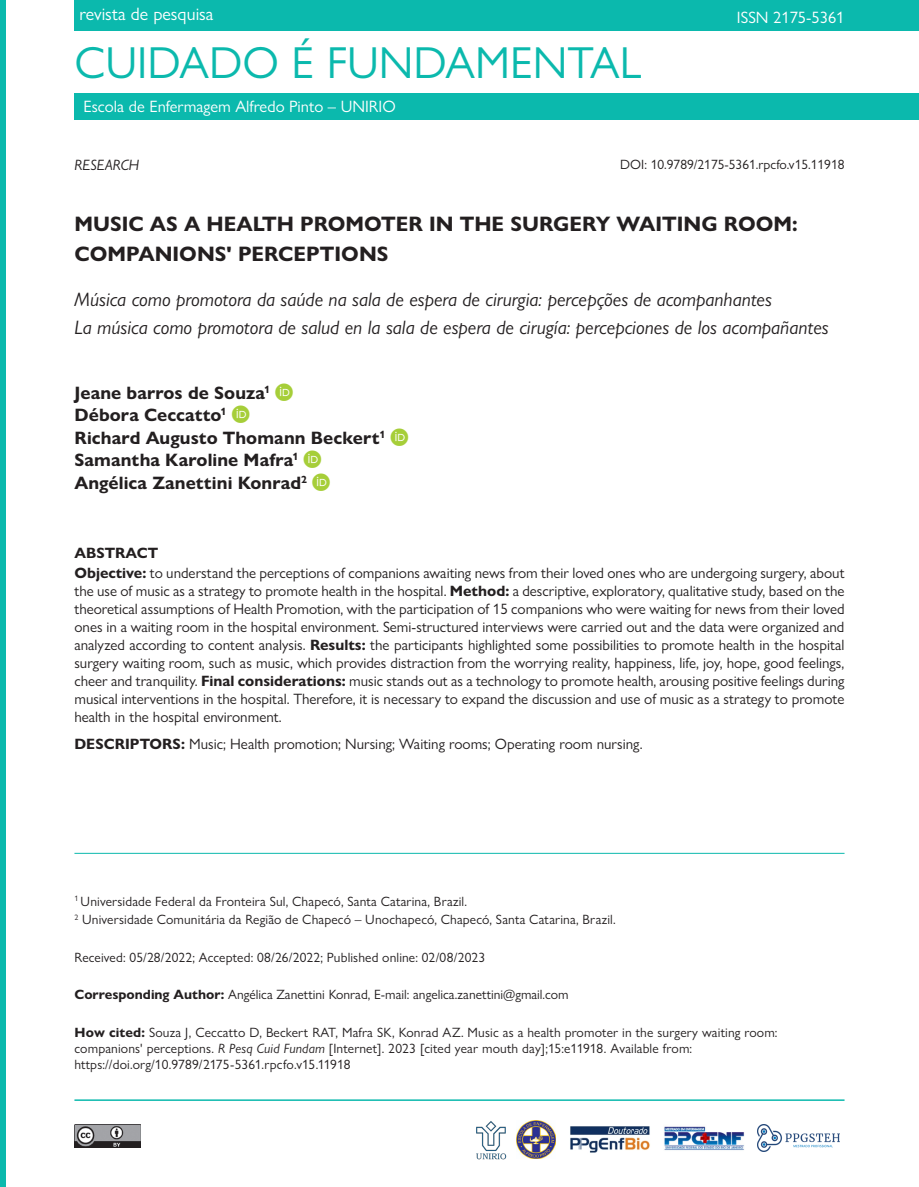
<style>
.page{position:relative;width:919px;height:1187px;background:#fff}
.page>*{position:absolute;margin:0;border:0;box-sizing:border-box;transform-origin:0 0}
.t1{font:45px "Gill Sans Nova";color:#0bb9ad}
.Título{font:700 21px/30px "Gill Sans Nova";color:#231f20}
.Títulos-traduzidos{font:italic 19.5px "Gill Sans Nova";color:#231f20}
.AUTORES{font:700 18px/22.5px "Gill Sans Nova";letter-spacing:.005em;color:#231f20}
.t2{font:18px "Gill Sans Nova";color:#fff}
.t3{font:16.5px "Gill Sans Nova";color:#fff}
.ABSTRACT2{font:15px/18px "Gill Sans Nova";color:#231f20;text-align:justify}
.KEY_WORDS1{font:15px "Gill Sans Nova";color:#231f20}
.ABSTRACT_1{font:700 15px "Gill Sans Nova";color:#231f20}
.t4{font:italic 15px "Gill Sans Nova";color:#231f20}
.CORRESPONDENTE-citar{font:13.5px/16.2px "Gill Sans Nova";letter-spacing:.01em;color:#231f20}
.AFILIACOES{font:13.5px "Gill Sans Nova";letter-spacing:.01em;color:#231f20}
.DATAS{font:13.5px "Gill Sans Nova";letter-spacing:.01em;color:#231f20}
.s1{font-weight:700}
.s2{font-style:italic}
</style>
<div class="page">
<div style="left:74px;top:0;width:844px;height:31px;background:#0bb9ad"></div>
<div style="left:74px;top:93px;width:844px;height:27px;background:#0bb9ad"></div>
<div style="left:0;top:0;width:5px;height:1186px;background:#0bb9ad"></div>
<img style="left:74px;top:1124px;width:66px;height:23px">
<hr style="left:74px;top:1099px;width:770px;height:1px;background:#0bb9ad">
<img style="left:476px;top:1121px;width:31px;height:39px">
<img style="left:570px;top:1126px;width:80px;height:27px">
<img style="left:664px;top:1126px;width:80px;height:25px">
<img style="left:516px;top:1120px;width:39px;height:38px">
<img style="left:757px;top:1124px;width:82px;height:27px">
<hr style="left:74px;top:852px;width:770px;height:1px;background:#0bb9ad">
<p class="t2" style="left:79px;top:3px;width:135px">revista de pesquisa</p>
<h1 class="t1" style="left:74px;top:35px;width:568px">CUIDADO É FUNDAMENTAL</h1>
<p class="t3" style="left:84px;top:97px;width:313px">Escola de Enfermagem Alfredo Pinto – UNIRIO</p>
<p class="t3" style="left:736px;top:7px;width:109px">ISSN 2175-5361</p>
<p class="t4" style="left:74px;top:156px;width:66px">RESEARCH</p>
<p class="CORRESPONDENTE-citar" style="left:620px;top:156px;width:226px">DOI: 10.9789/2175-5361.rpcfo.v15.11918</p>
<p class="Título" style="left:74px;top:209px;width:724px">MUSIC AS A HEALTH PROMOTER IN THE SURGERY WAITING ROOM:<br>COMPANIONS' PERCEPTIONS</p>
<p class="Títulos-traduzidos" style="left:74px;top:287px;width:699px">Música como promotora da saúde na sala de espera de cirurgia: percepções de acompanhantes</p>
<p class="Títulos-traduzidos" style="left:74px;top:315px;width:755px">La música como promotora de salud en la sala de espera de cirugía: percepciones de los acompañantes</p>
<p class="AUTORES" style="left:74px;top:381px;width:312px">Jeane barros de Souza<sup>1<br></sup>Débora Ceccatto<sup>1<br></sup>Richard Augusto Thomann Beckert<sup>1<br></sup>Samantha Karoline Mafra<sup>1<br></sup>Angélica Zanettini Konrad<sup>2</sup></p>
<p class="ABSTRACT_1" style="left:74px;top:543px;width:85px">ABSTRACT</p>
<p class="ABSTRACT2" style="left:74px;top:563px;width:771px"><span class="s1">Objective:</span> to understand the perceptions of companions awaiting news from their loved ones who are undergoing surgery, about the use of music as a strategy to promote health in the hospital. <span class="s1">Method:</span> a descriptive, exploratory, qualitative study, based on the theoretical assumptions of Health Promotion, with the participation of 15 companions who were waiting for news from their loved ones in a waiting room in the hospital environment. Semi-structured interviews were carried out and the data were organized and analyzed according to content analysis. <span class="s1">Results:</span> the participants highlighted some possibilities to promote health in the hospital surgery waiting room, such as music, which provides distraction from the worrying reality, happiness, life, joy, hope, good feelings, cheer and tranquility. <span class="s1">Final considerations:</span> music stands out as a technology to promote health, arousing positive feelings during musical interventions in the hospital. Therefore, it is necessary to expand the discussion and use of music as a strategy to promote health in the hospital environment.</p>
<p class="KEY_WORDS1" style="left:74px;top:734px;width:569px"><span class="s1">DESCRIPTORS:</span> Music; Health promotion; Nursing; Waiting rooms; Operating room nursing.</p>
<p class="AFILIACOES" style="left:74px;top:892px;width:394px"><sup>1</sup> Universidade Federal da Fronteira Sul, Chapecó, Santa Catarina, Brazil.</p>
<p class="AFILIACOES" style="left:74px;top:911px;width:542px"><sup>2</sup> Universidade Comunitária da Região de Chapecó – Unochapecó, Chapecó, Santa Catarina, Brazil.</p>
<p class="DATAS" style="left:74px;top:948px;width:412px">Received: 05/28/2022; Accepted: 08/26/2022; Published online: 02/08/2023</p>
<p class="CORRESPONDENTE-citar" style="left:74px;top:986px;width:495px"><span class="s1">Corresponding Author:</span> Angélica Zanettini Konrad, E-mail: angelica.zanettini@gmail.com</p>
<p class="CORRESPONDENTE-citar" style="left:74px;top:1023px;width:704px"><span class="s1">How cited:</span> Souza J, Ceccatto D, Beckert RAT, Mafra SK, Konrad AZ. Music as a health promoter in the surgery waiting room: companions' perceptions. <span class="s2">R Pesq Cuid Fundam</span> [Internet]. 2023 [cited year mouth day];15:e11918. Available from: https://doi.org/10.9789/2175-5361.rpcfo.v15.11918</p>
</div>
